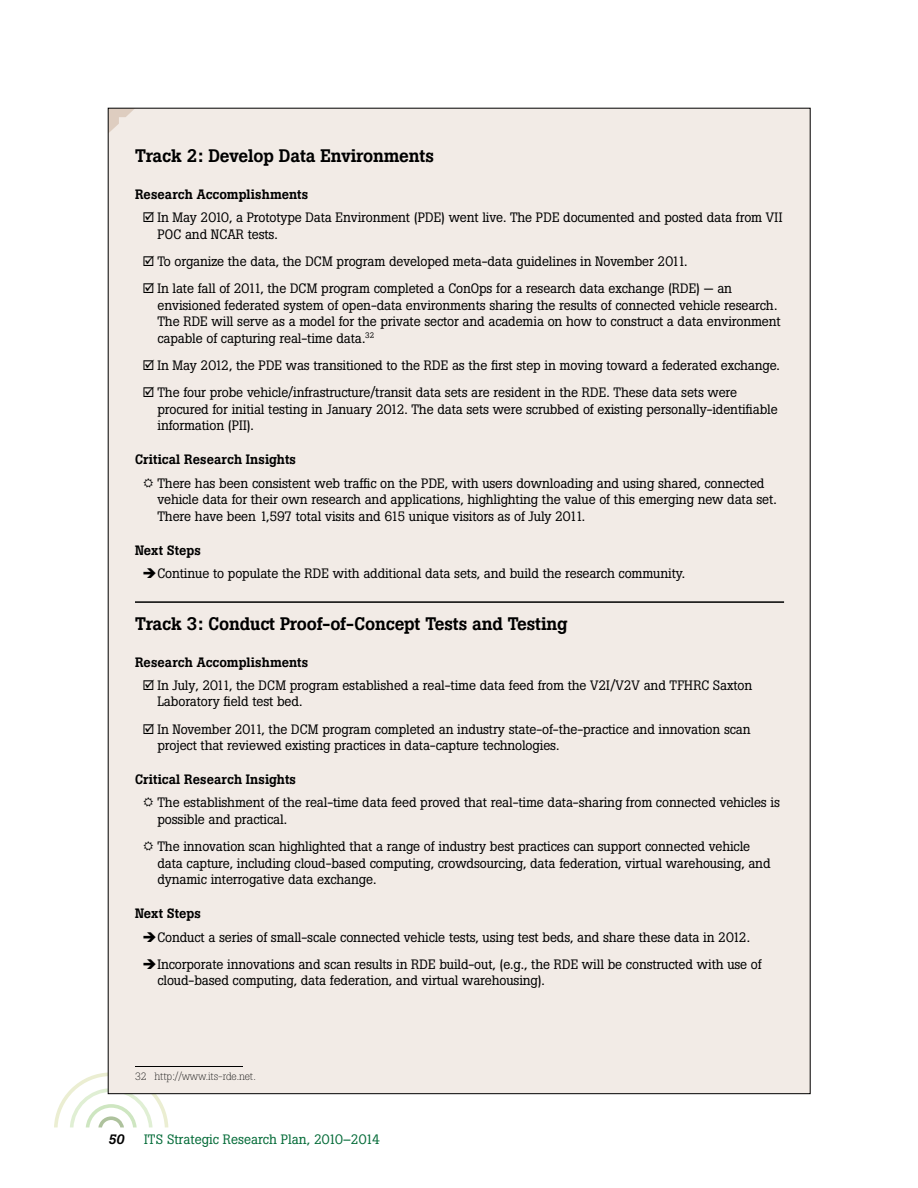
<style>
.page{position:relative;width:918px;height:1188px;background:#fff}
.page>*{position:absolute;margin:0;border:0;box-sizing:border-box;transform-origin:0 0}
.TRACK_Headlines{font:500 18px "Boton";letter-spacing:-.01em;color:#000}
.CheckmarkBullets{font:13.5px/16.5px "Boton";letter-spacing:-.01em;color:#000}
.InsightsBullets_cop{font:13.5px/16.5px "Boton";letter-spacing:-.01em;color:#000}
.NextStepsBullets{font:13.5px/16.5px "Boton";letter-spacing:-.01em;color:#000}
.TRACK_subheads{font:500 13.5px "Boton";letter-spacing:.005em;color:#000}
.t1{font:13.5px "Boton";color:#046b38}
.t2{font:italic 500 13.5px "Boton";color:#000}
.Footnotes{font:300 10.5px "Boton";letter-spacing:-.01em;color:#000}
</style>
<div class="page">
<svg style="left:54px;top:1072px;width:114px;height:55px"></svg>
<div style="left:108px;top:108px;width:702px;height:986px;background:#f2ebe6"></div>
<svg style="left:110px;top:110px;width:23px;height:22px"></svg>
<hr style="left:135px;top:601px;width:649px;height:2px;background:#000">
<hr style="left:135px;top:1066px;width:108px;height:1px;background:#000">
<p class="TRACK_Headlines" style="left:135px;top:145px;width:300px">Track 2: Develop Data Environments</p>
<p class="TRACK_subheads" style="left:135px;top:186px;width:175px">Research Accomplishments</p>
<p class="CheckmarkBullets" style="left:158px;top:209px;width:626px">In May 2010, a Prototype Data Environment (PDE) went live. The PDE documented and posted data from VII<br>POC and NCAR tests.</p>
<p class="CheckmarkBullets" style="left:158px;top:253px;width:532px">To organize the data, the DCM program developed meta-data guidelines in November 2011.</p>
<p class="CheckmarkBullets" style="left:158px;top:280px;width:625px">In late fall of 2011, the DCM program completed a ConOps for a research data exchange (RDE) — an envisioned federated system of open-data environments sharing the results of connected vehicle research.<br>The RDE will serve as a model for the private sector and academia on how to construct a data environment capable of capturing real-time data.<sup>32</sup></p>
<p class="CheckmarkBullets" style="left:158px;top:357px;width:624px">In May 2012, the PDE was transitioned to the RDE as the first step in moving toward a federated exchange.</p>
<p class="CheckmarkBullets" style="left:158px;top:384px;width:622px">The four probe vehicle/infrastructure/transit data sets are resident in the RDE. These data sets were procured for initial testing in January 2012. The data sets were scrubbed of existing personally-identifiable information (PII).</p>
<p class="TRACK_subheads" style="left:135px;top:452px;width:163px">Critical Research Insights</p>
<p class="InsightsBullets_cop" style="left:158px;top:475px;width:621px">There has been consistent web traffic on the PDE, with users downloading and using shared, connected vehicle data for their own research and applications, highlighting the value of this emerging new data set.<br>There have been 1,597 total visits and 615 unique visitors as of July 2011.</p>
<p class="TRACK_subheads" style="left:135px;top:542px;width:67px">Next Steps</p>
<p class="NextStepsBullets" style="left:158px;top:565px;width:529px">Continue to populate the RDE with additional data sets, and build the research community.</p>
<p class="TRACK_Headlines" style="left:135px;top:613px;width:434px">Track 3: Conduct Proof-of-Concept Tests and Testing</p>
<p class="TRACK_subheads" style="left:135px;top:654px;width:175px">Research Accomplishments</p>
<p class="CheckmarkBullets" style="left:158px;top:677px;width:596px">In July, 2011, the DCM program established a real-time data feed from the V2I/V2V and TFHRC Saxton<br>Laboratory field test bed.</p>
<p class="CheckmarkBullets" style="left:158px;top:721px;width:595px">In November 2011, the DCM program completed an industry state-of-the-practice and innovation scan project that reviewed existing practices in data-capture technologies.</p>
<p class="TRACK_subheads" style="left:135px;top:771px;width:163px">Critical Research Insights</p>
<p class="InsightsBullets_cop" style="left:158px;top:794px;width:624px">The establishment of the real-time data feed proved that real-time data-sharing from connected vehicles is possible and practical.</p>
<p class="InsightsBullets_cop" style="left:158px;top:838px;width:615px">The innovation scan highlighted that a range of industry best practices can support connected vehicle data capture, including cloud-based computing, crowdsourcing, data federation, virtual warehousing, and dynamic interrogative data exchange.</p>
<p class="TRACK_subheads" style="left:135px;top:906px;width:67px">Next Steps</p>
<p class="NextStepsBullets" style="left:158px;top:929px;width:594px">Conduct a series of small-scale connected vehicle tests, using test beds, and share these data in 2012.</p>
<p class="NextStepsBullets" style="left:158px;top:956px;width:606px">Incorporate innovations and scan results in RDE build-out, (e.g., the RDE will be constructed with use of cloud-based computing, data federation, and virtual warehousing).</p>
<p class="Footnotes" style="left:135px;top:1070px;width:122px">32 http://www.its-rde.net.</p>
<p class="t2" style="left:108px;top:1132px;width:18px">50</p>
<p class="t1" style="left:144px;top:1131px;width:237px">ITS Strategic Research Plan, 2010–2014</p>
</div>
